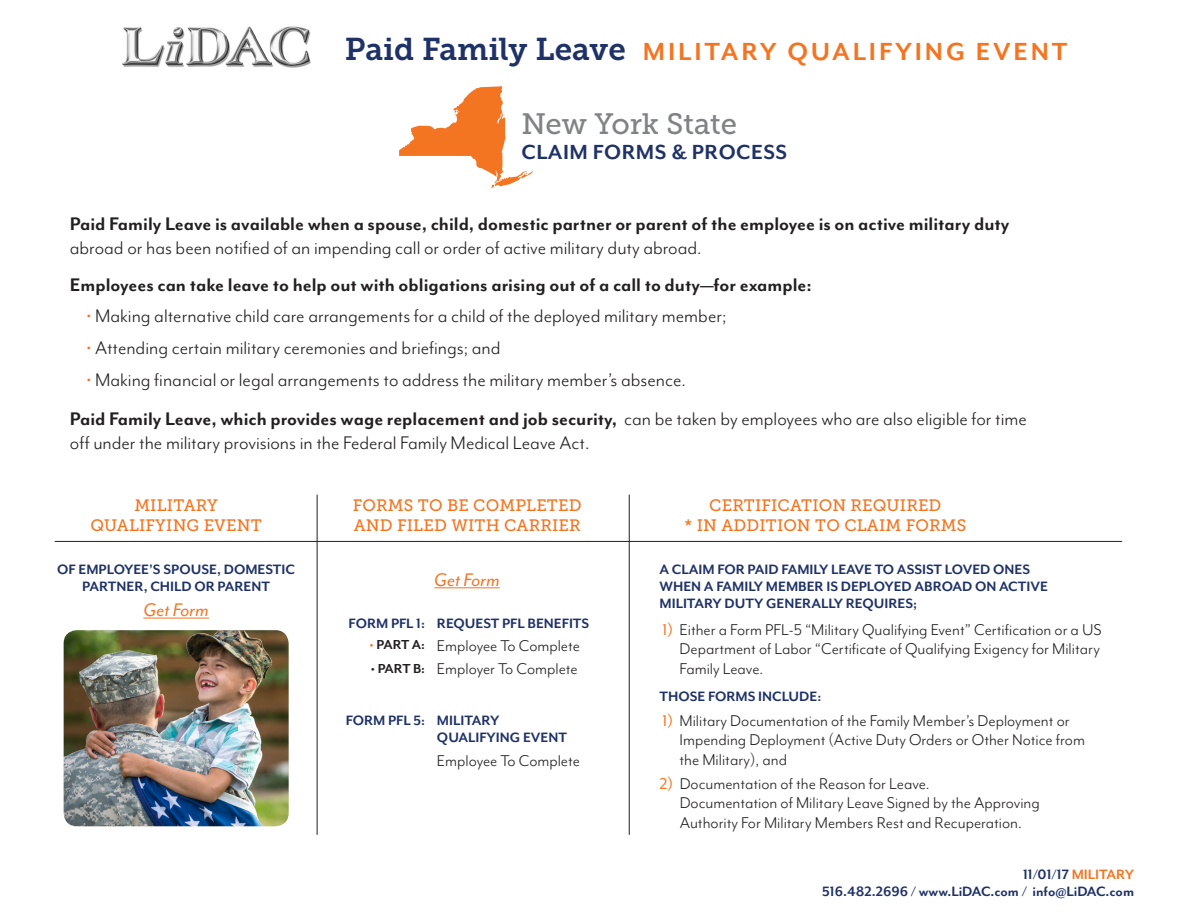
<style>
.page{position:relative;width:1188px;height:918px;background:#fff}
.page>*{position:absolute;margin:0;border:0;box-sizing:border-box;transform-origin:0 0}
.t1{font:29.4px "Museo Slab 500";letter-spacing:-.005em;color:#808285}
.t2{font:700 28.5px "Mr Eaves Mod OT";letter-spacing:.1em;color:#f47521}
.t3{font:700 23.55px "Mr Eaves Mod OT";letter-spacing:.02em;color:#1f3267}
.t4{font:21px/24px "Mr Eaves Mod OT";color:#231f20}
.t5{font:700 21px/24px "Mr Eaves Mod OT";color:#231f20}
.t6{font:italic 21px "Mr Eaves Mod OT";color:#f47521}
.t7{font:18px/19.5px "Mr Eaves Mod OT";color:#231f20}
.t8{font:16.5px/19.4px "Museo Slab 500";letter-spacing:.01em;color:#f47521;text-align:center}
.t9{font:700 15.6px/17px "Mr Eaves Mod OT";color:#1f3267}
.t10{font:700 15px "Mr Eaves Mod OT";letter-spacing:-.025em;color:#231f20}
.s1{font-family:"Museo Slab 700";font-weight:400;font-size:31.35px;color:#1f3267}
.s2{font-weight:400}
.s3{color:#f47521}
.s4{font-weight:700}
</style>
<div class="page">
<img style="left:64px;top:630px;width:225px;height:196px">
<hr style="left:317px;top:495px;width:1px;height:340px;background:#231f20">
<hr style="left:55px;top:541px;width:1067px;height:1px;background:#231f20">
<hr style="left:629px;top:495px;width:1px;height:340px;background:#231f20">
<svg style="left:399px;top:86px;width:134px;height:102px"></svg>
<img style="left:122px;top:26px;width:189px;height:42px">
<hr style="left:143px;top:618px;width:66px;height:1px;background:#f47521">
<hr style="left:434px;top:588px;width:66px;height:1px;background:#f47521">
<p class="t2" style="left:345px;top:36px;width:724px"><span class="s1">Paid Family Leave</span> MILITARY QUALIFYING EVENT</p>
<p class="t1" style="left:522px;top:107px;width:217px">New York State</p>
<p class="t3" style="left:522px;top:140px;width:267px">CLAIM FORMS &amp; PROCESS</p>
<p class="t5" style="left:70px;top:212px;width:941px">Paid Family Leave is available when a spouse, child, domestic partner or parent of the employee is on active military duty <span class="s2">abroad or has been notified of an impending call or order of active military duty abroad.</span></p>
<p class="t5" style="left:70px;top:273px;width:743px">Employees can take leave to help out with obligations arising out of a call to duty—for example:</p>
<p class="t4" style="left:87px;top:304px;width:641px"><span class="s3">•</span> Making alternative child care arrangements for a child of the deployed military member;</p>
<p class="t4" style="left:87px;top:336px;width:415px"><span class="s3">•</span> Attending certain military ceremonies and briefings; and</p>
<p class="t4" style="left:87px;top:368px;width:601px"><span class="s3">•</span> Making financial or legal arrangements to address the military member’s absence.</p>
<p class="t4" style="left:70px;top:407px;width:959px"><span class="s4">Paid Family Leave, which provides wage replacement and job security,</span> can be taken by employees who are also eligible for time off under the military provisions in the Federal Family Medical Leave Act.</p>
<p class="t8" style="left:91px;top:496px;width:173px">MILITARY<br>QUALIFYING EVENT</p>
<p class="t8" style="left:353px;top:496px;width:230px;text-align:left">FORMS TO BE COMPLETED<br>AND FILED WITH CARRIER</p>
<p class="t8" style="left:684px;top:496px;width:283px">CERTIFICATION REQUIRED<br>* IN ADDITION TO CLAIM FORMS</p>
<p class="t9" style="left:57px;top:561px;width:239px;text-align:center">OF EMPLOYEE’S SPOUSE, DOMESTIC<br>PARTNER, CHILD OR PARENT</p>
<p class="t9" style="left:659px;top:561px;width:390px">A CLAIM FOR PAID FAMILY LEAVE TO ASSIST LOVED ONES<br>WHEN A FAMILY MEMBER IS DEPLOYED ABROAD ON ACTIVE<br>MILITARY DUTY GENERALLY REQUIRES;</p>
<p class="t6" style="left:434px;top:568px;width:67px">Get Form</p>
<p class="t6" style="left:143px;top:598px;width:67px">Get Form</p>
<p class="t9" style="left:349px;top:615px;width:78px">FORM PFL 1:</p>
<p class="t10" style="left:370px;top:636px;width:57px"><span class="s3">•</span> PART A:</p>
<p class="t10" style="left:371px;top:661px;width:56px">• PART B:</p>
<p class="t9" style="left:437px;top:615px;width:154px">REQUEST PFL BENEFITS</p>
<p class="t7" style="left:437px;top:636px;width:145px">Employee To Complete</p>
<p class="t7" style="left:437px;top:659px;width:142px">Employer To Complete</p>
<p class="t9" style="left:346px;top:712px;width:81px">FORM PFL 5:</p>
<p class="t9" style="left:437px;top:712px;width:132px">MILITARY<br>QUALIFYING EVENT</p>
<p class="t7" style="left:437px;top:752px;width:145px">Employee To Complete</p>
<p class="t7" style="left:680px;top:620px;width:424px;text-align:justify;text-indent:-17px"><span class="s3">1)</span> Either a Form PFL-5 “Military Qualifying Event” Certification or a US Department of Labor “Certificate of Qualifying Exigency for Military Family Leave.</p>
<p class="t7" style="left:680px;top:711px;width:407px;text-indent:-17px"><span class="s3">1)</span> Military Documentation of the Family Member’s Deployment or<br>Impending Deployment (Active Duty Orders or Other Notice from the Military), and</p>
<p class="t7" style="left:680px;top:774px;width:362px;text-indent:-20px"><span class="s3">2)</span> Documentation of the Reason for Leave.<br>Documentation of Military Leave Signed by the Approving<br>Authority For Military Members Rest and Recuperation.</p>
<p class="t9" style="left:659px;top:688px;width:163px">THOSE FORMS INCLUDE:</p>
<p class="t9" style="left:822px;top:866px;width:313px;text-align:right">11/01/17 <span class="s3">MILITARY<br></span>516.482.2696 / www.LiDAC.com / info@LiDAC.com</p>
</div>
